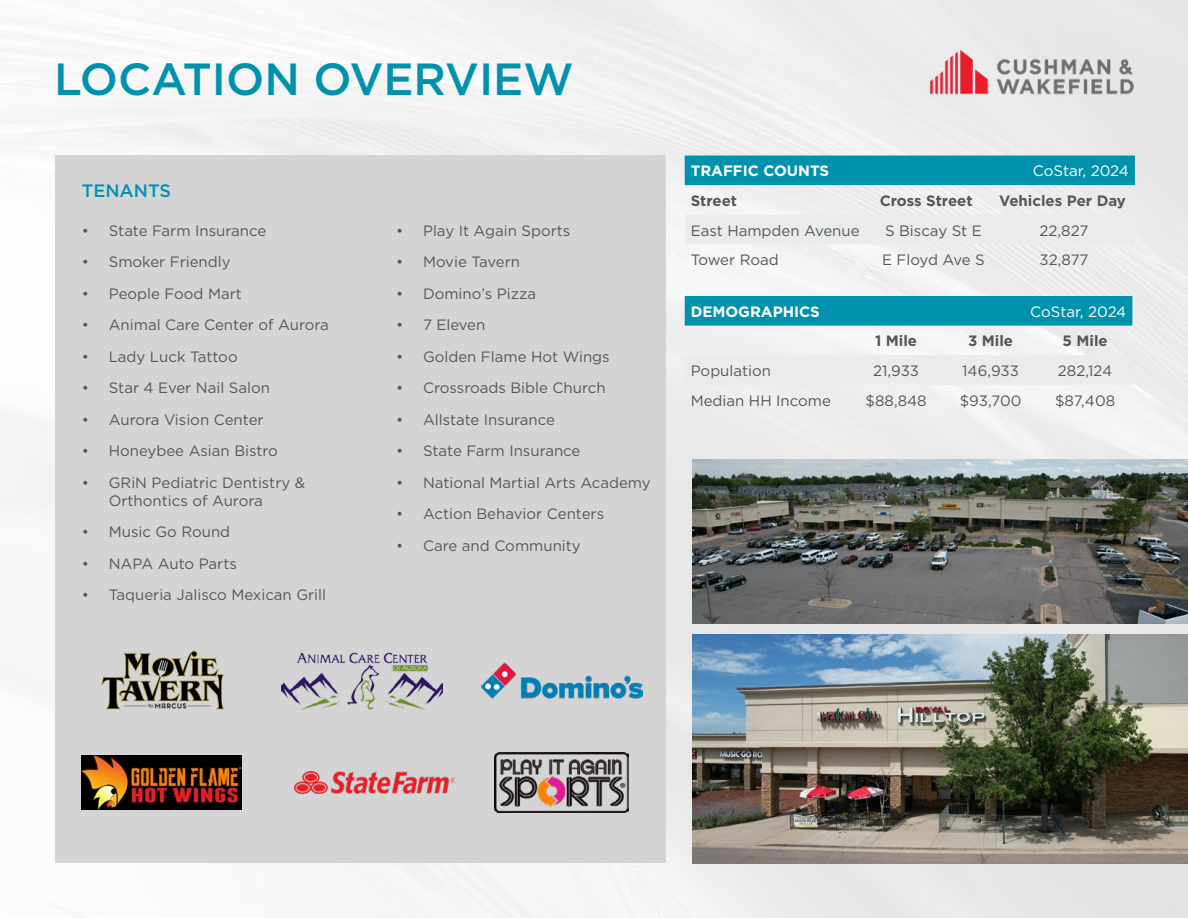
<style>
.page{position:relative;width:1188px;height:918px;background:#fff}
.page>*{position:absolute;margin:0;border:0;box-sizing:border-box;transform-origin:0 0}
.t1{font:500 45px "Gotham";color:#0092ad}
.t2{font:500 18px "Gotham";color:#0092ad}
.t3{font:15px/18px "Gotham";color:#545759}
.t4{font:700 15px "Gotham";color:#545759}
.t5{font:700 15px "Gotham";color:#fff}
.t6{font:15px "Gotham";letter-spacing:-.005em;color:#fff}
.t7{font:15px "Gotham";letter-spacing:-.025em;color:#545759}
</style>
<div class="page">
<img style="left:0;top:0;width:1188px;height:918px">
<img style="left:903px;top:49px;width:259px;height:55px">
<div style="left:55px;top:156px;width:610px;height:707px;background:#d4d4d5"></div>
<img style="left:692px;top:635px;width:496px;height:228px">
<img style="left:692px;top:459px;width:496px;height:165px">
<div style="left:685px;top:156px;width:450px;height:29px;background:#0092ad"></div>
<div style="left:685px;top:215px;width:450px;height:29px;background:#eaeceb"></div>
<div style="left:685px;top:296px;width:447px;height:30px;background:#0092ad"></div>
<div style="left:685px;top:355px;width:447px;height:30px;background:#eaeceb"></div>
<img style="left:101px;top:651px;width:123px;height:59px">
<img style="left:282px;top:652px;width:161px;height:58px">
<img style="left:482px;top:662px;width:161px;height:37px">
<img style="left:81px;top:755px;width:161px;height:54px">
<img style="left:294px;top:771px;width:161px;height:23px">
<img style="left:494px;top:752px;width:135px;height:61px">
<h1 class="t1" style="left:54px;top:49px;width:521px">LOCATION OVERVIEW</h1>
<p class="t2" style="left:82px;top:179px;width:91px">TENANTS</p>
<p class="t3" style="left:82px;top:221px;width:186px">• State Farm Insurance</p>
<p class="t3" style="left:82px;top:253px;width:150px">• Smoker Friendly</p>
<p class="t3" style="left:82px;top:284px;width:162px">• People Food Mart</p>
<p class="t3" style="left:82px;top:316px;width:249px">• Animal Care Center of Aurora</p>
<p class="t3" style="left:82px;top:347px;width:157px">• Lady Luck Tattoo</p>
<p class="t3" style="left:82px;top:379px;width:190px">• Star 4 Ever Nail Salon</p>
<p class="t3" style="left:82px;top:410px;width:183px">• Aurora Vision Center</p>
<p class="t3" style="left:82px;top:442px;width:198px">• Honeybee Asian Bistro</p>
<p class="t3" style="left:109px;top:473px;width:198px;text-indent:-27px">• GRiN Pediatric Dentistry &amp;<br>Orthontics of Aurora</p>
<p class="t3" style="left:82px;top:523px;width:150px">• Music Go Round</p>
<p class="t3" style="left:82px;top:554px;width:157px">• NAPA Auto Parts</p>
<p class="t3" style="left:82px;top:586px;width:246px">• Taqueria Jalisco Mexican Grill</p>
<p class="t3" style="left:396px;top:221px;width:176px">• Play It Again Sports</p>
<p class="t3" style="left:396px;top:253px;width:126px">• Movie Tavern</p>
<p class="t3" style="left:396px;top:284px;width:142px">• Domino’s Pizza</p>
<p class="t3" style="left:396px;top:316px;width:91px">• 7 Eleven</p>
<p class="t3" style="left:396px;top:347px;width:215px">• Golden Flame Hot Wings</p>
<p class="t3" style="left:396px;top:379px;width:211px">• Crossroads Bible Church</p>
<p class="t3" style="left:396px;top:410px;width:161px">• Allstate Insurance</p>
<p class="t3" style="left:396px;top:442px;width:186px">• State Farm Insurance</p>
<p class="t3" style="left:396px;top:473px;width:256px">• National Martial Arts Academy</p>
<p class="t3" style="left:396px;top:505px;width:210px">• Action Behavior Centers</p>
<p class="t3" style="left:396px;top:536px;width:186px">• Care and Community</p>
<p class="t5" style="left:691px;top:161px;width:140px">TRAFFIC COUNTS</p>
<p class="t6" style="left:1033px;top:161px;width:98px">CoStar, 2024</p>
<p class="t4" style="left:691px;top:191px;width:48px">Street</p>
<p class="t4" style="left:880px;top:191px;width:94px">Cross Street</p>
<p class="t4" style="left:999px;top:191px;width:128px">Vehicles Per Day</p>
<p class="t3" style="left:691px;top:221px;width:170px">East Hampden Avenue</p>
<p class="t3" style="left:885px;top:221px;width:98px">S Biscay St E</p>
<p class="t3" style="left:1040px;top:221px;width:50px">22,827</p>
<p class="t3" style="left:691px;top:250px;width:90px">Tower Road</p>
<p class="t7" style="left:882px;top:250px;width:104px">E Floyd Ave S</p>
<p class="t3" style="left:1040px;top:250px;width:51px">32,877</p>
<p class="t5" style="left:691px;top:302px;width:131px">DEMOGRAPHICS</p>
<p class="t6" style="left:1030px;top:302px;width:98px">CoStar, 2024</p>
<p class="t4" style="left:875px;top:331px;width:44px">1 Mile</p>
<p class="t4" style="left:968px;top:331px;width:47px">3 Mile</p>
<p class="t4" style="left:1063px;top:331px;width:47px">5 Mile</p>
<p class="t3" style="left:691px;top:361px;width:82px">Population</p>
<p class="t3" style="left:873px;top:361px;width:47px">21,933</p>
<p class="t3" style="left:962px;top:361px;width:58px">146,933</p>
<p class="t3" style="left:1058px;top:361px;width:56px">282,124</p>
<p class="t3" style="left:691px;top:391px;width:142px">Median HH Income</p>
<p class="t3" style="left:866px;top:391px;width:63px">$88,848</p>
<p class="t3" style="left:960px;top:391px;width:63px">$93,700</p>
<p class="t3" style="left:1055px;top:391px;width:62px">$87,408</p>
</div>
